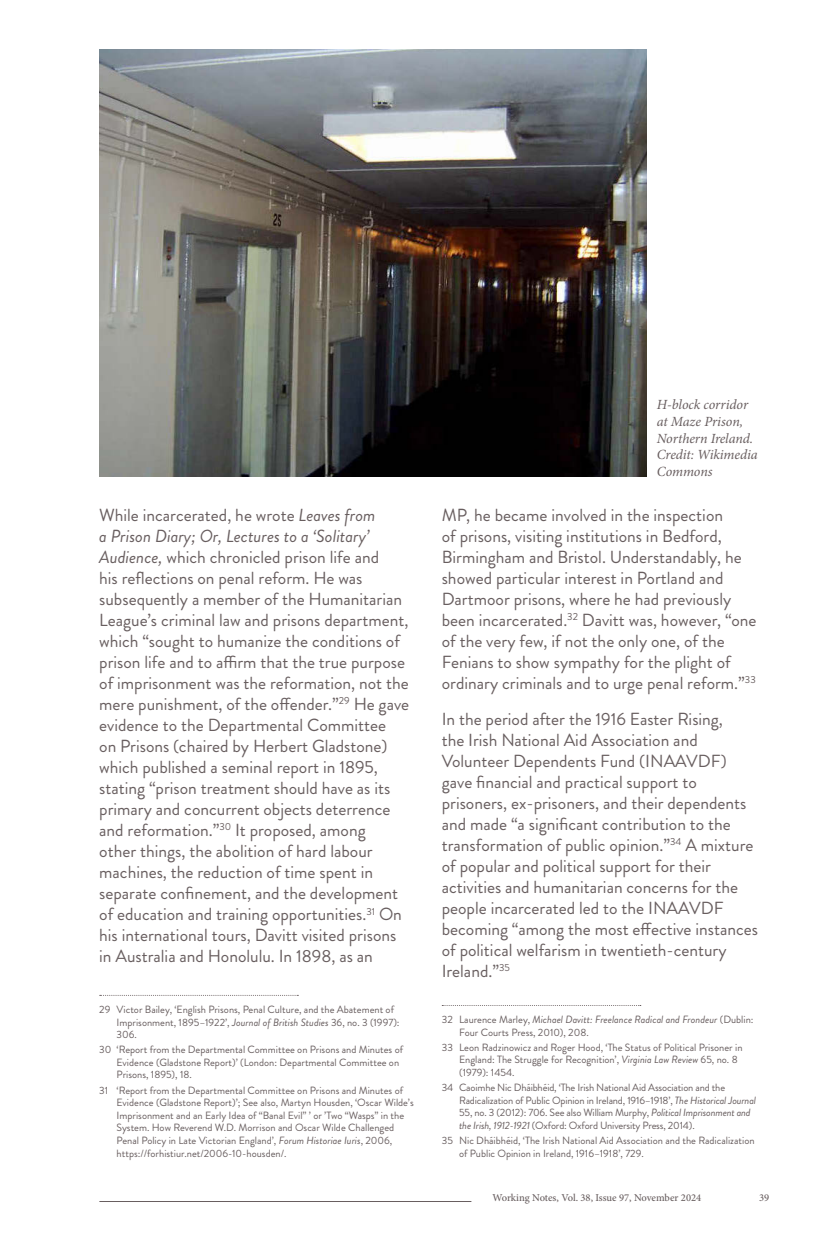
<style>
.page{position:relative;width:819px;height:1241px;background:#fff}
.page>*{position:absolute;margin:0;border:0;box-sizing:border-box;transform-origin:0 0}
.t1{font:17.5px/21px "Brandon Grotesque";color:#685e5f}
.t2{font:italic 14px/16.6px "Minion Pro";letter-spacing:-.005em;color:#685e5f}
.Footnote_Mine{font:10.5px/12.6px "Brandon Grotesque";color:#685e5f}
.t3{font:500 10.5px "Minion Pro";letter-spacing:-.005em;color:#685e5f}
.s1{font-style:italic}
</style>
<div class="page">
<hr style="left:100px;top:1200px;width:371px;height:1px;background:#685e5f">
<img style="left:99px;top:50px;width:548px;height:426px">
<p class="t1" style="left:99px;top:504px;width:311px">While incarcerated, he wrote <span class="s1">Leaves from<br>a Prison Diary; Or, Lectures to a ‘Solitary’ Audience,</span> which chronicled prison life and<br>his reflections on penal reform. He was subsequently a member of the Humanitarian League’s criminal law and prisons department, which “sought to humanize the conditions of prison life and to affirm that the true purpose of imprisonment was the reformation, not the mere punishment, of the offender.”<sup>29</sup> He gave evidence to the Departmental Committee<br>on Prisons (chaired by Herbert Gladstone) which published a seminal report in 1895, stating “prison treatment should have as its primary and concurrent objects deterrence and reformation.”<sup>30</sup> It proposed, among<br>other things, the abolition of hard labour machines, the reduction of time spent in separate confinement, and the development of education and training opportunities.<sup>31</sup> On his international tours, Davitt visited prisons in Australia and Honolulu. In 1898, as an</p>
<p class="Footnote_Mine" style="left:117px;top:1003px;width:284px;text-indent:-17px">29 Victor Bailey, ‘English Prisons, Penal Culture, and the Abatement of<br>Imprisonment, 1895–1922’, <span class="s1">Journal of British Studies</span> 36, no. 3 (1997):<br>306.</p>
<p class="Footnote_Mine" style="left:117px;top:1043px;width:288px;text-indent:-17px">30 ‘Report from the Departmental Committee on Prisons and Minutes of<br>Evidence (Gladstone Report)’ (London: Departmental Committee on<br>Prisons, 1895), 18.</p>
<p class="Footnote_Mine" style="left:117px;top:1083px;width:298px;text-indent:-17px">31 ‘Report from the Departmental Committee on Prisons and Minutes of Evidence (Gladstone Report)’; See also, Martyn Housden, ‘Oscar Wilde’s Imprisonment and an Early Idea of “Banal Evil” ’ or ’Two “Wasps” in the System. How Reverend W.D. Morrison and Oscar Wilde Challenged Penal Policy in Late Victorian England’, <span class="s1">Forum Historiae Iuris</span>, 2006, https://forhistiur.net/2006-10-housden/.</p>
<p class="t2" style="left:656px;top:396px;width:102px">H-block corridor at Maze Prison,<br>Northern Ireland.<br>Credit: Wikimedia<br>Commons</p>
<p class="t1" style="left:441px;top:504px;width:316px">MP, he became involved in the inspection<br>of prisons, visiting institutions in Bedford, Birmingham and Bristol. Understandably, he showed particular interest in Portland and Dartmoor prisons, where he had previously been incarcerated.<sup>32</sup> Davitt was, however, “one of the very few, if not the only one, of the Fenians to show sympathy for the plight of ordinary criminals and to urge penal reform.”<sup>33</sup></p>
<p class="t1" style="left:441px;top:708px;width:318px">In the period after the 1916 Easter Rising,<br>the Irish National Aid Association and Volunteer Dependents Fund (INAAVDF) gave financial and practical support to prisoners, ex-prisoners, and their dependents and made “a significant contribution to the transformation of public opinion.”<sup>34</sup> A mixture of popular and political support for their activities and humanitarian concerns for the people incarcerated led to the INAAVDF becoming “among the most effective instances of political welfarism in twentieth-century Ireland.”<sup>35</sup></p>
<p class="Footnote_Mine" style="left:459px;top:1013px;width:296px;text-indent:-17px">32 Laurence Marley, <span class="s1">Michael Davitt: Freelance Radical and Frondeur</span> (Dublin:<br>Four Courts Press, 2010), 208.</p>
<p class="Footnote_Mine" style="left:459px;top:1040px;width:285px;text-indent:-17px">33 Leon Radzinowicz and Roger Hood, ‘The Status of Political Prisoner in<br>England: The Struggle for Recognition’, <span class="s1">Virginia Law Review</span> 65, no. 8 (1979): 1454.</p>
<p class="Footnote_Mine" style="left:459px;top:1081px;width:298px;text-indent:-17px">34 Caoimhe Nic Dháibhéid, ‘The Irish National Aid Association and the Radicalization of Public Opinion in Ireland, 1916–1918’, <span class="s1">The Historical Journal </span>55, no. 3 (2012): 706. See also William Murphy, <span class="s1">Political Imprisonment and the Irish, 1912-1921</span> (Oxford: Oxford University Press, 2014).</p>
<p class="Footnote_Mine" style="left:459px;top:1133px;width:297px;text-indent:-17px">35 Nic Dháibhéid, ‘The Irish National Aid Association and the Radicalization of Public Opinion in Ireland, 1916–1918’, 729.</p>
<p class="t3" style="left:492px;top:1190px;width:210px">Working Notes, Vol. 38, Issue 97, November 2024</p>
<p class="t3" style="left:759px;top:1190px;width:12px">39</p>
</div>
